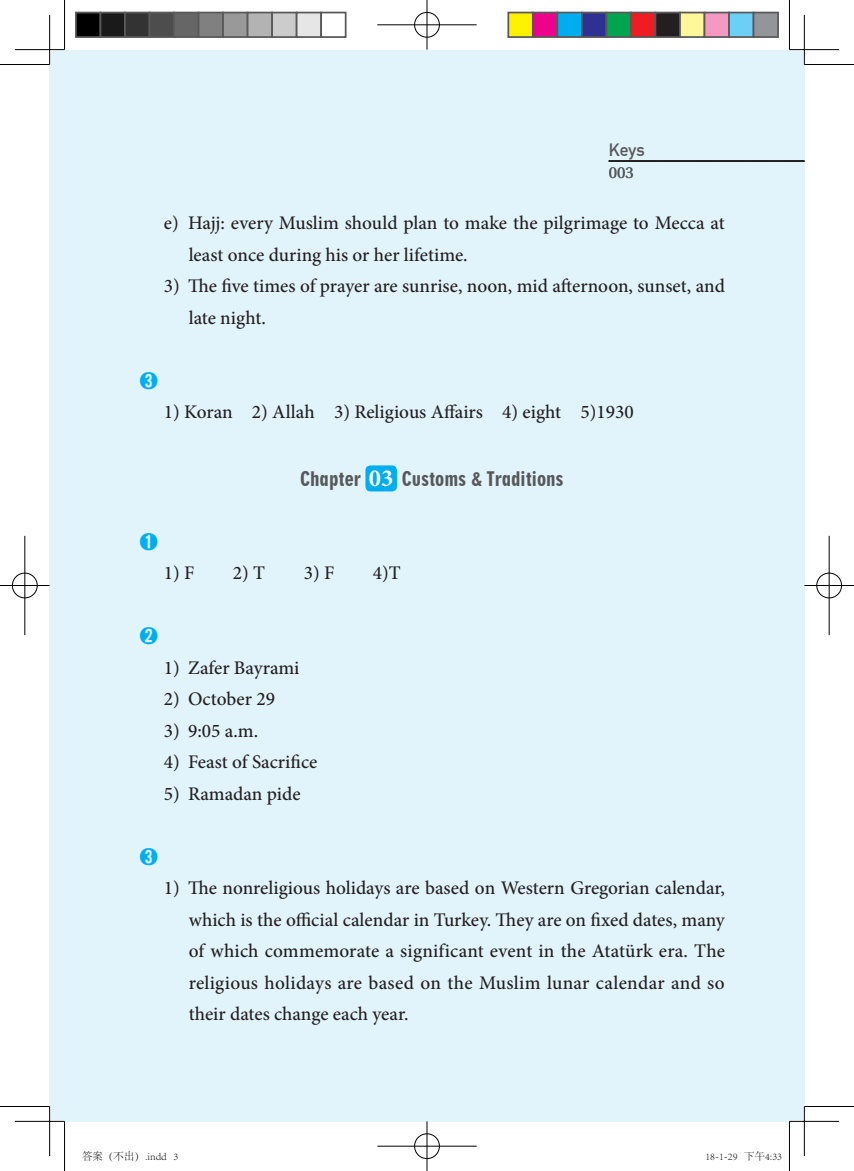
<style>
.page{position:relative;width:854px;height:1171px;background:#fff}
.page>*{position:absolute;margin:0;border:0;box-sizing:border-box;transform-origin:0 0}
.t1{font:700 24.5px "Minion Pro";color:#fff}
.答案文{font:500 19.25px/31.5px "Minion Pro";color:#231f20}
.正文{font:19.25px "Geometric 706 BT Black Condensed B";color:#57585a}
.练习标题{font:500 19.25px "Adobe Myungjo Std";color:#00aeef}
.t2{font:700 17.5px "DIN Alternate";color:#57585a}
.t3{font:15.75px "Utopia";color:#57585a}
.t4{font:300 10.5px "Adobe Song Std";color:#000}
</style>
<div class="page">
<div style="left:65px;top:50px;width:739px;height:1071px;background:#e1f4fc"></div>
<div style="left:50px;top:50px;width:14px;height:1071px;background:#e1f4fc"></div>
<svg style="left:608px;top:160px;width:196px;height:2px"></svg>
<div style="left:365px;top:465px;width:32px;height:26px;background:#00aeef;border-radius:5px"></div>
<hr style="left:15px;top:48px;width:49px;height:3px;background:#fff">
<hr style="left:789px;top:48px;width:49px;height:3px;background:#fff">
<hr style="left:15px;top:1120px;width:49px;height:2px;background:#fff">
<hr style="left:789px;top:1120px;width:49px;height:2px;background:#fff">
<hr style="left:48px;top:15px;width:3px;height:49px;background:#fff">
<hr style="left:48px;top:1106px;width:3px;height:50px;background:#fff">
<hr style="left:802px;top:15px;width:3px;height:49px;background:#fff">
<hr style="left:802px;top:1106px;width:3px;height:50px;background:#fff">
<hr style="left:0;top:64px;width:50px;height:1px;background:#000">
<hr style="left:804px;top:64px;width:49px;height:1px;background:#000">
<hr style="left:0;top:1106px;width:50px;height:1px;background:#000">
<hr style="left:804px;top:1106px;width:49px;height:1px;background:#000">
<hr style="left:64px;top:0;width:1px;height:50px;background:#000">
<hr style="left:64px;top:1121px;width:1px;height:50px;background:#000">
<hr style="left:788px;top:0;width:1px;height:50px;background:#000">
<hr style="left:788px;top:1121px;width:1px;height:50px;background:#000">
<hr style="left:15px;top:49px;width:49px;height:1px;background:#000">
<hr style="left:789px;top:49px;width:49px;height:1px;background:#000">
<hr style="left:15px;top:1121px;width:49px;height:1px;background:#000">
<hr style="left:789px;top:1121px;width:49px;height:1px;background:#000">
<hr style="left:49px;top:15px;width:1px;height:49px;background:#000">
<hr style="left:49px;top:1106px;width:1px;height:50px;background:#000">
<hr style="left:803px;top:15px;width:1px;height:49px;background:#000">
<hr style="left:803px;top:1106px;width:1px;height:50px;background:#000">
<div style="left:413px;top:11px;width:27px;height:27px;border:2px solid #fff;border-radius:50%"></div>
<hr style="left:377px;top:24px;width:99px;height:2px;background:#fff">
<hr style="left:425px;top:0;width:3px;height:50px;background:#fff">
<div style="left:414px;top:12px;width:25px;height:25px;border:1px solid #000;border-radius:50%"></div>
<hr style="left:377px;top:25px;width:99px;height:1px;background:#000">
<hr style="left:426px;top:0;width:1px;height:50px;background:#000">
<div style="left:413px;top:1132px;width:27px;height:28px;border:2px solid #fff;border-radius:50%"></div>
<hr style="left:377px;top:1145px;width:99px;height:2px;background:#fff">
<hr style="left:425px;top:1121px;width:3px;height:50px;background:#fff">
<div style="left:414px;top:1133px;width:25px;height:26px;border:1px solid #000;border-radius:50%"></div>
<hr style="left:377px;top:1146px;width:99px;height:1px;background:#000">
<hr style="left:426px;top:1121px;width:1px;height:50px;background:#000">
<div style="left:11px;top:572px;width:27px;height:27px;border:2px solid #fff;border-radius:50%"></div>
<hr style="left:0;top:584px;width:50px;height:3px;background:#fff">
<hr style="left:24px;top:536px;width:2px;height:99px;background:#fff">
<div style="left:12px;top:573px;width:25px;height:25px;border:1px solid #000;border-radius:50%"></div>
<hr style="left:0;top:585px;width:50px;height:1px;background:#000">
<hr style="left:25px;top:536px;width:1px;height:99px;background:#000">
<div style="left:815px;top:572px;width:27px;height:27px;border:2px solid #fff;border-radius:50%"></div>
<hr style="left:804px;top:584px;width:49px;height:3px;background:#fff">
<hr style="left:827px;top:536px;width:3px;height:99px;background:#fff">
<div style="left:816px;top:573px;width:25px;height:25px;border:1px solid #000;border-radius:50%"></div>
<hr style="left:804px;top:585px;width:49px;height:1px;background:#000">
<hr style="left:828px;top:536px;width:1px;height:99px;background:#000">
<div style="left:76px;top:13px;width:24px;height:24px;background:#000"></div>
<div style="left:75px;top:12px;width:26px;height:26px;border:2px solid #595959"></div>
<div style="left:100px;top:13px;width:25px;height:24px;background:#1a1a1a"></div>
<div style="left:99px;top:12px;width:27px;height:26px;border:2px solid #595959"></div>
<div style="left:125px;top:13px;width:24px;height:24px;background:#333"></div>
<div style="left:124px;top:12px;width:26px;height:26px;border:2px solid #595959"></div>
<div style="left:149px;top:13px;width:25px;height:24px;background:#4d4d4d"></div>
<div style="left:148px;top:12px;width:27px;height:26px;border:2px solid #595959"></div>
<div style="left:174px;top:13px;width:24px;height:24px;background:#666"></div>
<div style="left:173px;top:12px;width:26px;height:26px;border:2px solid #595959"></div>
<div style="left:198px;top:13px;width:25px;height:24px;background:#808080"></div>
<div style="left:197px;top:12px;width:27px;height:26px;border:2px solid #595959"></div>
<div style="left:223px;top:13px;width:24px;height:24px;background:#999"></div>
<div style="left:222px;top:12px;width:26px;height:26px;border:2px solid #595959"></div>
<div style="left:247px;top:13px;width:25px;height:24px;background:#b3b3b3"></div>
<div style="left:246px;top:12px;width:27px;height:26px;border:2px solid #595959"></div>
<div style="left:272px;top:13px;width:24px;height:24px;background:#ccc"></div>
<div style="left:271px;top:12px;width:26px;height:26px;border:2px solid #595959"></div>
<div style="left:296px;top:13px;width:25px;height:24px;background:#e6e6e6"></div>
<div style="left:295px;top:12px;width:27px;height:26px;border:2px solid #595959"></div>
<div style="left:320px;top:12px;width:26px;height:26px;border:2px solid #595959"></div>
<div style="left:508px;top:13px;width:24px;height:24px;background:#fff101"></div>
<div style="left:507px;top:12px;width:26px;height:26px;border:2px solid #595959"></div>
<div style="left:532px;top:13px;width:25px;height:24px;background:#ed028c"></div>
<div style="left:531px;top:12px;width:27px;height:26px;border:2px solid #595959"></div>
<div style="left:557px;top:13px;width:24px;height:24px;background:#00aeef"></div>
<div style="left:556px;top:12px;width:26px;height:26px;border:2px solid #595959"></div>
<div style="left:581px;top:13px;width:25px;height:24px;background:#2e3092"></div>
<div style="left:580px;top:12px;width:27px;height:26px;border:2px solid #595959"></div>
<div style="left:606px;top:13px;width:24px;height:24px;background:#00a54f"></div>
<div style="left:605px;top:12px;width:26px;height:26px;border:2px solid #595959"></div>
<div style="left:630px;top:13px;width:25px;height:24px;background:#ee1d23"></div>
<div style="left:629px;top:12px;width:27px;height:26px;border:2px solid #595959"></div>
<div style="left:655px;top:13px;width:24px;height:24px;background:#231f20"></div>
<div style="left:654px;top:12px;width:26px;height:26px;border:2px solid #595959"></div>
<div style="left:679px;top:13px;width:25px;height:24px;background:#fff79a"></div>
<div style="left:678px;top:12px;width:27px;height:26px;border:2px solid #595959"></div>
<div style="left:704px;top:13px;width:24px;height:24px;background:#f499c2"></div>
<div style="left:703px;top:12px;width:26px;height:26px;border:2px solid #595959"></div>
<div style="left:728px;top:13px;width:25px;height:24px;background:#6bcff6"></div>
<div style="left:727px;top:12px;width:27px;height:26px;border:2px solid #595959"></div>
<div style="left:753px;top:13px;width:24px;height:24px;background:#939598"></div>
<div style="left:752px;top:12px;width:26px;height:26px;border:2px solid #595959"></div>
<p class="t2" style="left:608px;top:137px;width:37px">Keys</p>
<p class="t3" style="left:608px;top:164px;width:27px">003</p>
<p class="答案文" style="left:189px;top:207px;width:537px;text-indent:-25px">e) Hajj: every Muslim should plan to make the pilgrimage to Mecca at least once during his or her lifetime.</p>
<p class="答案文" style="left:189px;top:270px;width:537px;text-indent:-25px">3) The five times of prayer are sunrise, noon, mid afternoon, sunset, and late night.</p>
<p class="练习标题" style="left:139px;top:371px;width:21px">➌</p>
<p class="答案文" style="left:164px;top:396px;width:471px">1) Koran 2) Allah 3) Religious Affairs 4) eight 5)1930</p>
<p class="正文" style="left:300px;top:467px;width:62px">Chapter</p>
<p class="t1" style="left:369px;top:461px;width:26px">03</p>
<p class="正文" style="left:401px;top:467px;width:163px">Customs &amp; Traditions</p>
<p class="练习标题" style="left:139px;top:532px;width:21px">➊</p>
<p class="答案文" style="left:164px;top:557px;width:32px">1) F</p>
<p class="答案文" style="left:233px;top:557px;width:34px">2) T</p>
<p class="答案文" style="left:304px;top:557px;width:32px">3) F</p>
<p class="答案文" style="left:373px;top:557px;width:29px">4)T</p>
<p class="练习标题" style="left:139px;top:626px;width:21px">➋</p>
<p class="答案文" style="left:164px;top:652px;width:137px">1) Zafer Bayrami</p>
<p class="答案文" style="left:164px;top:683px;width:113px">2) October 29</p>
<p class="答案文" style="left:164px;top:715px;width:96px">3) 9:05 a.m.</p>
<p class="答案文" style="left:164px;top:746px;width:155px">4) Feast of Sacrifice</p>
<p class="答案文" style="left:164px;top:778px;width:138px">5) Ramadan pide</p>
<p class="练习标题" style="left:139px;top:847px;width:21px">➌</p>
<p class="答案文" style="left:189px;top:872px;width:537px;text-align:justify;text-indent:-25px">1) The nonreligious holidays are based on Western Gregorian calendar, which is the official calendar in Turkey. They are on fixed dates, many of which commemorate a significant event in the Atatürk era. The religious holidays are based on the Muslim lunar calendar and so their dates change each year.</p>
<p class="t4" style="left:82px;top:1151px;width:98px">答案（不出）.indd 3</p>
<p class="t4" style="left:705px;top:1151px;width:78px">18-1-29 下午4:33</p>
</div>
